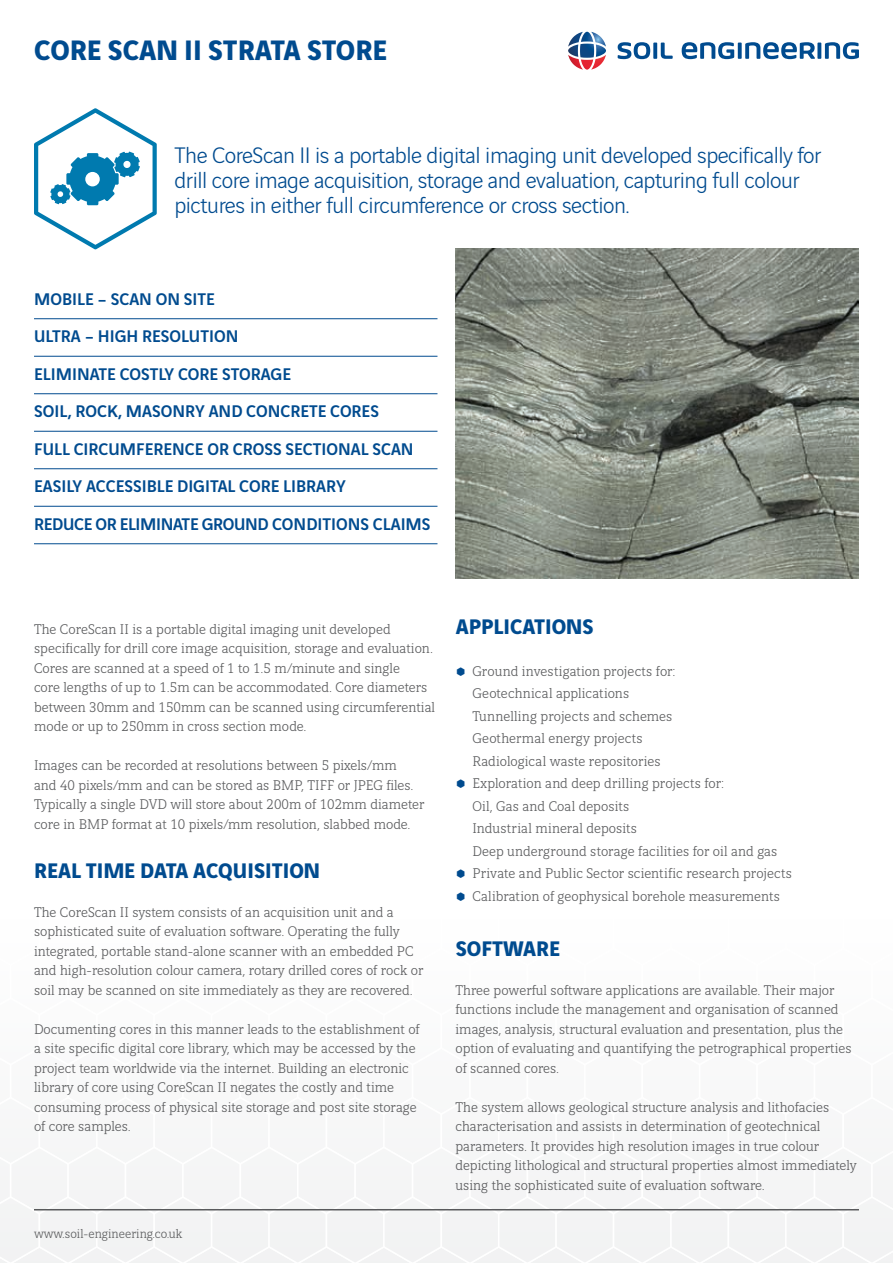
<style>
.page{position:relative;width:893px;height:1263px;background:#fff}
.page>*{position:absolute;margin:0;border:0;box-sizing:border-box;transform-origin:0 0}
.t1{font:700 30px "Vinci Sans";color:#004b8f}
.t2{font:300 24px/24.8px "Vinci Sans";letter-spacing:-.02em;color:#004b8f}
.t3{font:700 22.5px "Vinci Sans";color:#004b8f}
.t4{font:500 18px/37.5px "Vinci Sans";color:#004b8f}
.t5{font:300 15px/19.5px "Vinci Serif";color:#595a5c}
.t6{font:300 13.5px "Vinci Serif";color:#595a5c}
</style>
<div class="page">
<div style="left:0;top:1180px;width:893px;height:83px;background:#f3f3f4"></div>
<hr style="left:34px;top:318px;width:403px;height:1px;background:#004b8f">
<hr style="left:34px;top:356px;width:403px;height:1px;background:#004b8f">
<hr style="left:34px;top:393px;width:403px;height:1px;background:#004b8f">
<hr style="left:34px;top:431px;width:403px;height:1px;background:#004b8f">
<hr style="left:34px;top:468px;width:403px;height:1px;background:#004b8f">
<hr style="left:34px;top:506px;width:403px;height:1px;background:#004b8f">
<hr style="left:34px;top:543px;width:403px;height:1px;background:#004b8f">
<svg style="left:568px;top:32px;width:38px;height:38px"></svg>
<svg style="left:618px;top:42px;width:32px;height:17px"></svg>
<svg style="left:653px;top:43px;width:4px;height:16px"></svg>
<svg style="left:661px;top:43px;width:12px;height:16px"></svg>
<svg style="left:682px;top:42px;width:52px;height:17px"></svg>
<svg style="left:738px;top:43px;width:4px;height:16px"></svg>
<svg style="left:745px;top:42px;width:70px;height:17px"></svg>
<svg style="left:817px;top:43px;width:4px;height:16px"></svg>
<svg style="left:825px;top:42px;width:34px;height:17px"></svg>
<svg style="left:34px;top:108px;width:123px;height:141px"></svg>
<img style="left:455px;top:248px;width:404px;height:330px">
<hr style="left:34px;top:1209px;width:825px;height:1px;background:#595a5c">
<h1 class="t1" style="left:34px;top:27px;width:354px">CORE SCAN II STRATA STORE</h1>
<h2 class="t2" style="left:174px;top:141px;width:648px">The CoreScan II is a portable digital imaging unit developed specifically for drill core image acquisition, storage and evaluation, capturing full colour pictures in either full circumference or cross section.</h2>
<p class="t4" style="left:34px;top:279px;width:398px">MOBILE – SCAN ON SITE<br>ULTRA – HIGH RESOLUTION<br>ELIMINATE COSTLY CORE STORAGE<br>SOIL, ROCK, MASONRY AND CONCRETE CORES<br>FULL CIRCUMFERENCE OR CROSS SECTIONAL SCAN EASILY ACCESSIBLE DIGITAL CORE LIBRARY<br>REDUCE OR ELIMINATE GROUND CONDITIONS CLAIMS</p>
<p class="t5" style="left:34px;top:618px;width:403px">The CoreScan II is a portable digital imaging unit developed specifically for drill core image acquisition, storage and evaluation.<br>Cores are scanned at a speed of 1 to 1.5 m/minute and single<br>core lengths of up to 1.5m can be accommodated. Core diameters between 30mm and 150mm can be scanned using circumferential mode or up to 250mm in cross section mode.</p>
<p class="t5" style="left:34px;top:755px;width:392px">Images can be recorded at resolutions between 5 pixels/mm<br>and 40 pixels/mm and can be stored as BMP, TIFF or JPEG files.<br>Typically a single DVD will store about 200m of 102mm diameter core in BMP format at 10 pixels/mm resolution, slabbed mode.</p>
<h3 class="t3" style="left:34px;top:852px;width:287px">REAL TIME DATA ACQUISITION</h3>
<p class="t5" style="left:34px;top:901px;width:391px">The CoreScan II system consists of an acquisition unit and a sophisticated suite of evaluation software. Operating the fully integrated, portable stand-alone scanner with an embedded PC and high-resolution colour camera, rotary drilled cores of rock or soil may be scanned on site immediately as they are recovered.</p>
<p class="t5" style="left:34px;top:1018px;width:387px">Documenting cores in this manner leads to the establishment of a site specific digital core library, which may be accessed by the project team worldwide via the internet. Building an electronic library of core using CoreScan II negates the costly and time consuming process of physical site storage and post site storage of core samples.</p>
<p class="t6" style="left:34px;top:1224px;width:150px">www.soil-engineering.co.uk</p>
<h3 class="t3" style="left:456px;top:609px;width:139px">APPLICATIONS</h3>
<p class="t5" style="left:472px;top:659px;width:321px;line-height:22.5px">Ground investigation projects for:<br>Geotechnical applications<br>Tunnelling projects and schemes<br>Geothermal energy projects<br>Radiological waste repositories<br>Exploration and deep drilling projects for:<br>Oil, Gas and Coal deposits<br>Industrial mineral deposits<br>Deep underground storage facilities for oil and gas Private and Public Sector scientific research projects Calibration of geophysical borehole measurements</p>
<h3 class="t3" style="left:456px;top:930px;width:106px">SOFTWARE</h3>
<p class="t5" style="left:455px;top:979px;width:398px">Three powerful software applications are available. Their major functions include the management and organisation of scanned images, analysis, structural evaluation and presentation, plus the option of evaluating and quantifying the petrographical properties of scanned cores.</p>
<p class="t5" style="left:455px;top:1096px;width:403px">The system allows geological structure analysis and lithofacies characterisation and assists in determination of geotechnical parameters. It provides high resolution images in true colour depicting lithological and structural properties almost immediately using the sophisticated suite of evaluation software.</p>
</div>
